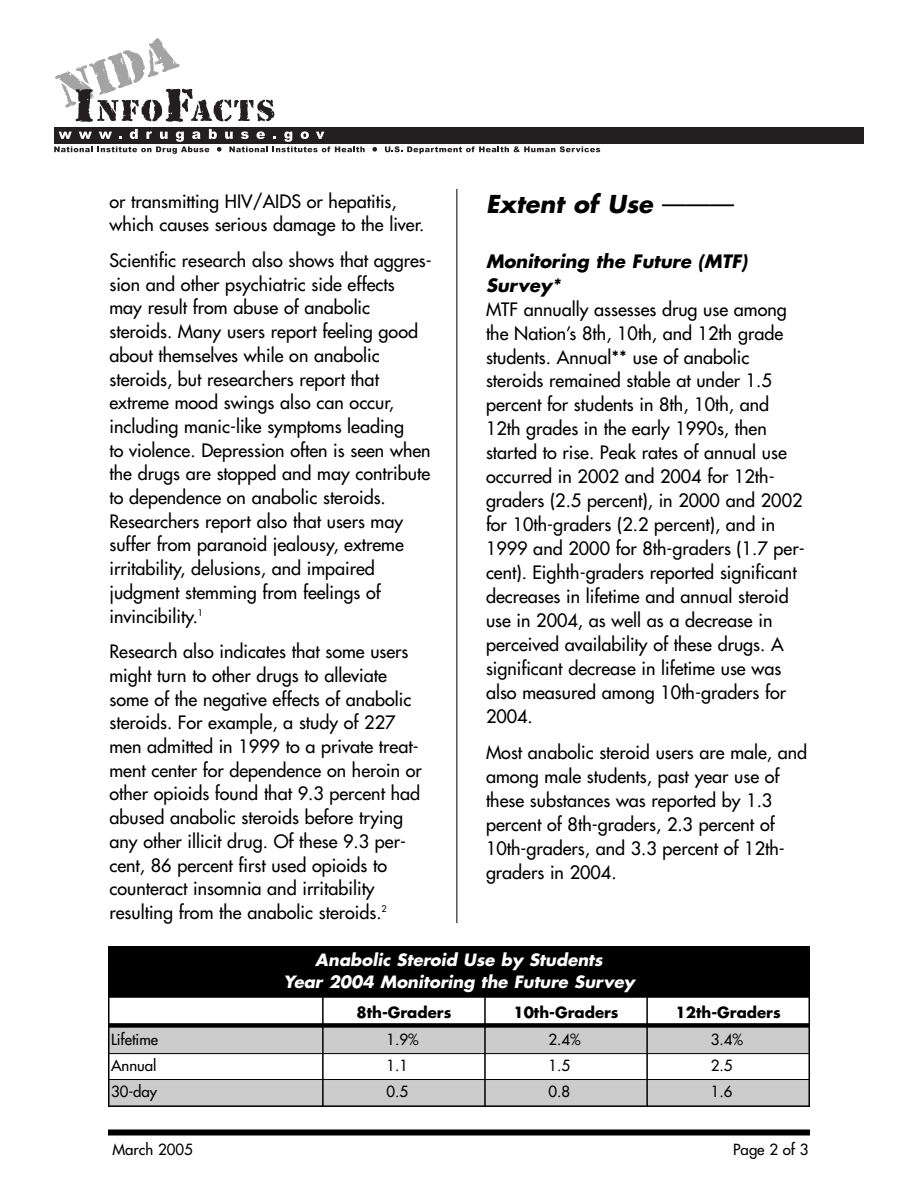
<style>
.page{position:relative;width:918px;height:1188px;background:#fff}
.page>*{position:absolute;margin:0;border:0;box-sizing:border-box;transform-origin:0 0}
.t1{font:italic 700 24px "Futura";color:#000}
.t2{font:18px/23.7px "Futura";color:#000}
.t3{font:italic 700 18px/23.4px "Futura";color:#000}
.t4{font:italic 700 16.5px/21.5px "Futura";color:#fff;text-align:center}
.t5{font:15px "Futura";color:#000}
.t6{font:700 15px "Futura";color:#000}
.s1{font-weight:400;font-style:normal}
</style>
<div class="page">
<div style="left:108px;top:1130px;width:702px;height:6px;background:#000"></div>
<div style="left:54px;top:128px;width:810px;height:16px;background:#231f20"></div>
<svg style="left:54px;top:129px;width:311px;height:25px"></svg>
<svg style="left:372px;top:147px;width:5px;height:5px"></svg>
<svg style="left:385px;top:146px;width:215px;height:8px"></svg>
<svg style="left:55px;top:38px;width:219px;height:84px"></svg>
<hr style="left:456px;top:189px;width:1px;height:734px;background:#000">
<div style="left:108px;top:946px;width:701px;height:51px;background:#000"></div>
<div style="left:108px;top:1025px;width:215px;height:29px;background:#ccc"></div>
<div style="left:323px;top:1025px;width:162px;height:29px;background:#ccc"></div>
<div style="left:485px;top:1025px;width:162px;height:29px;background:#ccc"></div>
<div style="left:647px;top:1025px;width:163px;height:29px;background:#ccc"></div>
<div style="left:108px;top:1080px;width:215px;height:27px;background:#ccc"></div>
<div style="left:323px;top:1080px;width:162px;height:27px;background:#ccc"></div>
<div style="left:485px;top:1080px;width:162px;height:27px;background:#ccc"></div>
<div style="left:647px;top:1080px;width:163px;height:27px;background:#ccc"></div>
<hr style="left:108px;top:946px;width:2px;height:161px;background:#000">
<hr style="left:322px;top:997px;width:2px;height:110px;background:#000">
<hr style="left:484px;top:997px;width:2px;height:110px;background:#000">
<hr style="left:646px;top:997px;width:2px;height:110px;background:#000">
<hr style="left:808px;top:946px;width:2px;height:161px;background:#000">
<hr style="left:108px;top:997px;width:702px;height:1px;background:#000">
<div style="left:108px;top:1023px;width:702px;height:5px;background:#000"></div>
<hr style="left:108px;top:1053px;width:702px;height:1px;background:#000">
<hr style="left:108px;top:1079px;width:702px;height:1px;background:#000">
<hr style="left:108px;top:1105px;width:702px;height:2px;background:#000">
<p class="t2" style="left:110px;top:190px;width:316px">or transmitting HIV/AIDS or hepatitis, which causes serious damage to the liver.</p>
<p class="t2" style="left:110px;top:250px;width:324px">Scientific research also shows that aggres&shy;sion and other psychiatric side effects<br>may result from abuse of anabolic steroids. Many users report feeling good about themselves while on anabolic steroids, but researchers report that extreme mood swings also can occur, including manic-like symptoms leading<br>to violence. Depression often is seen when the drugs are stopped and may contribute to dependence on anabolic steroids.<br>Researchers report also that users may suffer from paranoid jealousy, extreme irritability, delusions, and impaired judgment stemming from feelings of invincibility.<sup>1</sup></p>
<p class="t2" style="left:110px;top:641px;width:314px">Research also indicates that some users might turn to other drugs to alleviate some of the negative effects of anabolic steroids. For example, a study of 227 men admitted in 1999 to a private treat&shy;ment center for dependence on heroin or other opioids found that 9.3 percent had abused anabolic steroids before trying any other illicit drug. Of these 9.3 per&shy;cent, 86 percent first used opioids to counteract insomnia and irritability resulting from the anabolic steroids.<sup>2</sup></p>
<h1 class="t1" style="left:486px;top:193px;width:250px">Extent of Use <span class="s1">———</span></h1>
<p class="t3" style="left:486px;top:251px;width:263px">Monitoring the Future (MTF)<br>Survey*</p>
<p class="t2" style="left:486px;top:298px;width:320px">MTF annually assesses drug use among the Nation’s 8th, 10th, and 12th grade students. Annual** use of anabolic steroids remained stable at under 1.5 percent for students in 8th, 10th, and 12th grades in the early 1990s, then started to rise. Peak rates of annual use occurred in 2002 and 2004 for 12th&shy;graders (2.5 percent), in 2000 and 2002 for 10th-graders (2.2 percent), and in 1999 and 2000 for 8th-graders (1.7 per&shy;cent). Eighth-graders reported significant decreases in lifetime and annual steroid use in 2004, as well as a decrease in perceived availability of these drugs. A significant decrease in lifetime use was also measured among 10th-graders for 2004.</p>
<p class="t2" style="left:486px;top:742px;width:323px">Most anabolic steroid users are male, and among male students, past year use of these substances was reported by 1.3 percent of 8th-graders, 2.3 percent of 10th-graders, and 3.3 percent of 12th&shy;graders in 2004.</p>
<p class="t4" style="left:283px;top:951px;width:353px">Anabolic Steroid Use by Students<br>Year 2004 Monitoring the Future Survey</p>
<p class="t6" style="left:356px;top:1005px;width:96px">8th-Graders</p>
<p class="t6" style="left:513px;top:1005px;width:107px">10th-Graders</p>
<p class="t6" style="left:676px;top:1005px;width:107px">12th-Graders</p>
<p class="t5" style="left:111px;top:1032px;width:49px">Lifetime</p>
<p class="t5" style="left:386px;top:1032px;width:34px">1.9%</p>
<p class="t5" style="left:549px;top:1032px;width:34px">2.4%</p>
<p class="t5" style="left:711px;top:1032px;width:34px">3.4%</p>
<p class="t5" style="left:111px;top:1058px;width:47px">Annual</p>
<p class="t5" style="left:386px;top:1058px;width:23px">1.1</p>
<p class="t5" style="left:549px;top:1058px;width:23px">1.5</p>
<p class="t5" style="left:711px;top:1058px;width:23px">2.5</p>
<p class="t5" style="left:111px;top:1084px;width:48px">30-day</p>
<p class="t5" style="left:386px;top:1084px;width:23px">0.5</p>
<p class="t5" style="left:549px;top:1084px;width:23px">0.8</p>
<p class="t5" style="left:711px;top:1084px;width:23px">1.6</p>
<p class="t5" style="left:112px;top:1141px;width:82px">March 2005</p>
<p class="t5" style="left:733px;top:1142px;width:77px">Page 2 of 3</p>
</div>
